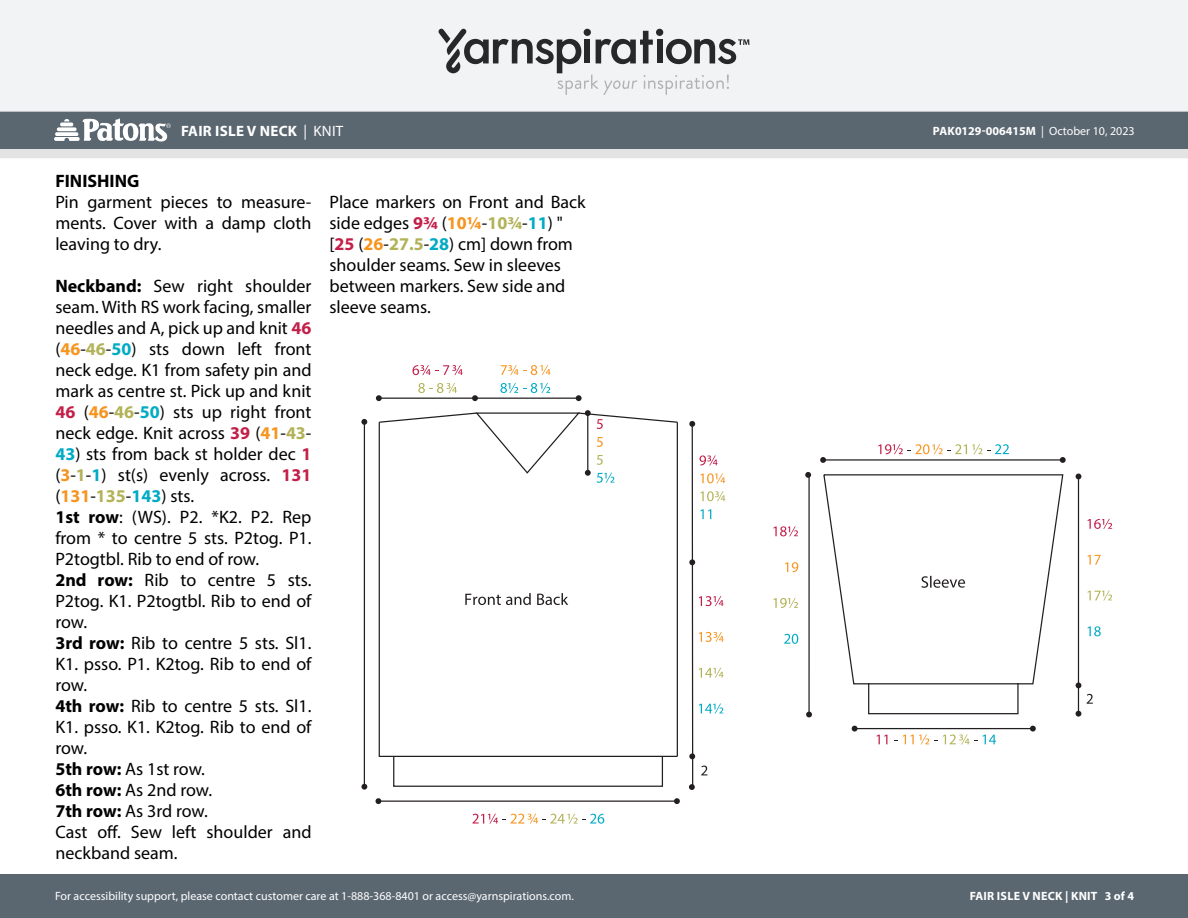
<style>
.page{position:relative;width:1188px;height:918px;background:#fff}
.page>*{position:absolute;margin:0;border:0;box-sizing:border-box;transform-origin:0 0}
.Body{font:18px/21px "Myriad Pro";color:#000;text-align:justify}
.Body-2{font:700 18px "Myriad Pro";color:#000}
.t1{font:700 15px "Myriad Pro";letter-spacing:.02em;color:#fff}
.t2{font:12px "Myriad Pro";color:#fff}
.t3{font:700 12px "Myriad Pro";letter-spacing:.01em;color:#fff}
.s1{font-weight:400}
.s2{font-weight:700}
.s3{font-weight:700;color:#c31f49}
.s4{font-weight:700;color:#f7941e}
.s5{font-weight:700;color:#b2b258}
.s6{font-weight:700;color:#00abc5}
</style>
<div class="page">
<div style="left:0;top:875px;width:1188px;height:43px;background:#5a6670"></div>
<div style="left:0;top:149px;width:1188px;height:9px;background:#e4e3e3"></div>
<div style="left:0;top:111px;width:1188px;height:38px;background:#5a6670"></div>
<div style="left:0;top:0;width:1188px;height:112px;background:#f2f3f4"></div>
<svg style="left:438px;top:29px;width:311px;height:66px"></svg>
<svg style="left:54px;top:118px;width:117px;height:24px"></svg>
<hr style="left:692px;top:424px;width:1px;height:363px;background:#231f20">
<hr style="left:364px;top:422px;width:1px;height:365px;background:#231f20">
<hr style="left:379px;top:398px;width:198px;height:1px;background:#231f20">
<svg style="left:361px;top:419px;width:6px;height:6px"></svg>
<svg style="left:361px;top:784px;width:6px;height:6px"></svg>
<svg style="left:674px;top:798px;width:6px;height:6px"></svg>
<svg style="left:689px;top:753px;width:6px;height:6px"></svg>
<svg style="left:689px;top:784px;width:6px;height:6px"></svg>
<svg style="left:689px;top:559px;width:6px;height:6px"></svg>
<svg style="left:376px;top:395px;width:6px;height:6px"></svg>
<svg style="left:472px;top:814px;width:132px;height:10px"></svg>
<svg style="left:501px;top:365px;width:49px;height:10px"></svg>
<svg style="left:500px;top:383px;width:50px;height:10px"></svg>
<svg style="left:700px;top:455px;width:18px;height:10px"></svg>
<svg style="left:700px;top:473px;width:25px;height:10px"></svg>
<svg style="left:700px;top:491px;width:25px;height:10px"></svg>
<svg style="left:700px;top:509px;width:11px;height:10px"></svg>
<hr style="left:378px;top:801px;width:299px;height:1px;background:#231f20">
<svg style="left:376px;top:798px;width:5px;height:6px"></svg>
<svg style="left:699px;top:596px;width:24px;height:10px"></svg>
<svg style="left:699px;top:632px;width:25px;height:10px"></svg>
<svg style="left:699px;top:668px;width:24px;height:10px"></svg>
<svg style="left:699px;top:704px;width:24px;height:10px"></svg>
<hr style="left:379px;top:422px;width:1px;height:334px;background:#231f20">
<svg style="left:689px;top:421px;width:6px;height:6px"></svg>
<svg style="left:472px;top:395px;width:6px;height:6px"></svg>
<svg style="left:576px;top:395px;width:6px;height:6px"></svg>
<svg style="left:412px;top:365px;width:51px;height:10px"></svg>
<svg style="left:418px;top:383px;width:39px;height:10px"></svg>
<hr style="left:677px;top:422px;width:1px;height:334px;background:#231f20">
<div style="left:393px;top:756px;width:270px;height:31px;border:1px solid #231f20"></div>
<svg style="left:378px;top:410px;width:300px;height:73px"></svg>
<hr style="left:379px;top:756px;width:298px;height:1px;background:#231f20">
<svg style="left:701px;top:766px;width:6px;height:9px"></svg>
<hr style="left:587px;top:413px;width:1px;height:60px;background:#231f20">
<svg style="left:465px;top:593px;width:66px;height:12px"></svg>
<svg style="left:537px;top:593px;width:31px;height:12px"></svg>
<hr style="left:1078px;top:476px;width:1px;height:238px;background:#231f20">
<hr style="left:808px;top:477px;width:2px;height:238px;background:#231f20">
<hr style="left:823px;top:459px;width:240px;height:2px;background:#231f20">
<svg style="left:805px;top:472px;width:6px;height:6px"></svg>
<svg style="left:806px;top:712px;width:6px;height:5px"></svg>
<svg style="left:1076px;top:711px;width:5px;height:6px"></svg>
<svg style="left:1060px;top:457px;width:6px;height:6px"></svg>
<svg style="left:820px;top:457px;width:6px;height:6px"></svg>
<svg style="left:773px;top:526px;width:25px;height:10px"></svg>
<svg style="left:785px;top:562px;width:13px;height:10px"></svg>
<svg style="left:773px;top:598px;width:25px;height:10px"></svg>
<svg style="left:784px;top:634px;width:14px;height:10px"></svg>
<svg style="left:877px;top:735px;width:10px;height:9px"></svg>
<svg style="left:894px;top:734px;width:83px;height:11px"></svg>
<svg style="left:983px;top:735px;width:13px;height:9px"></svg>
<svg style="left:878px;top:444px;width:131px;height:10px"></svg>
<svg style="left:1088px;top:519px;width:24px;height:10px"></svg>
<svg style="left:1088px;top:555px;width:13px;height:10px"></svg>
<svg style="left:1088px;top:591px;width:24px;height:10px"></svg>
<svg style="left:1088px;top:626px;width:13px;height:10px"></svg>
<hr style="left:855px;top:728px;width:178px;height:1px;background:#231f20">
<svg style="left:1030px;top:726px;width:6px;height:6px"></svg>
<svg style="left:852px;top:726px;width:6px;height:6px"></svg>
<svg style="left:1076px;top:682px;width:5px;height:6px"></svg>
<svg style="left:1087px;top:694px;width:6px;height:10px"></svg>
<svg style="left:1076px;top:474px;width:5px;height:5px"></svg>
<svg style="left:823px;top:474px;width:241px;height:211px"></svg>
<div style="left:868px;top:682px;width:151px;height:32px;border:1px solid #231f20"></div>
<svg style="left:921px;top:576px;width:44px;height:12px"></svg>
<p class="t1" style="left:181px;top:121px;width:164px">FAIR ISLE V NECK <span class="s1">| KNIT</span></p>
<p class="t3" style="left:933px;top:123px;width:203px">PAK0129-006415M <span class="s1">| October 10, 2023</span></p>
<p class="Body-2" style="left:55px;top:169px;width:86px">FINISHING</p>
<p class="Body" style="left:55px;top:191px;width:258px">Pin garment pieces to measure&shy;ments. Cover with a damp cloth leaving to dry.</p>
<p class="Body" style="left:55px;top:275px;width:258px"><span class="s2">Neckband:</span> Sew right shoulder seam. With RS work facing, smaller</p>
<p class="Body" style="left:55px;top:317px;width:258px">needles and A, pick up and knit <span class="s3">46</span></p>
<p class="Body" style="left:55px;top:338px;width:258px">(<span class="s4">46</span>-<span class="s5">46</span>-<span class="s6">50</span>) sts down left front neck edge. K1 from safety pin and mark as centre st. Pick up and knit <span class="s3">46</span> (<span class="s4">46</span>-<span class="s5">46</span>-<span class="s6">50</span>) sts up right front neck edge. Knit across <span class="s3">39</span> (<span class="s4">41</span>-<span class="s5">43</span>-</p>
<p class="Body" style="left:55px;top:443px;width:258px"><span class="s6">43</span>) sts from back st holder dec <span class="s3">1 </span>(<span class="s4">3</span>-<span class="s5">1</span>-<span class="s6">1</span>) st(s) evenly across. <span class="s3">131 </span>(<span class="s4">131</span>-<span class="s5">135</span>-<span class="s6">143</span>) sts.</p>
<p class="Body" style="left:55px;top:506px;width:258px"><span class="s2">1st row</span>: (WS). P2. *K2. P2. Rep from * to centre 5 sts. P2tog. P1.<br>P2togtbl. Rib to end of row.</p>
<p class="Body" style="left:55px;top:569px;width:258px"><span class="s2">2nd row:</span> Rib to centre 5 sts.<br>P2tog. K1. P2togtbl. Rib to end of row.</p>
<p class="Body" style="left:55px;top:632px;width:258px"><span class="s2">3rd row:</span> Rib to centre 5 sts. Sl1.<br>K1. psso. P1. K2tog. Rib to end of row.</p>
<p class="Body" style="left:55px;top:695px;width:258px"><span class="s2">4th row:</span> Rib to centre 5 sts. Sl1.<br>K1. psso. K1. K2tog. Rib to end of row.</p>
<p class="Body" style="left:55px;top:758px;width:151px"><span class="s2">5th row:</span> As 1st row.</p>
<p class="Body" style="left:55px;top:779px;width:158px"><span class="s2">6th row:</span> As 2nd row.</p>
<p class="Body" style="left:55px;top:800px;width:154px"><span class="s2">7th row:</span> As 3rd row.</p>
<p class="Body" style="left:55px;top:821px;width:258px">Cast off. Sew left shoulder and neckband seam.</p>
<p class="Body" style="left:330px;top:191px;width:258px">Place markers on Front and Back side edges <span class="s3">9¾</span> (<span class="s4">10¼</span>-<span class="s5">10¾</span>-<span class="s6">11</span>) "</p>
<p class="Body" style="left:330px;top:233px;width:245px">[<span class="s3">25</span> (<span class="s4">26</span>-<span class="s5">27.5</span>-<span class="s6">28</span>) cm] down from</p>
<p class="Body" style="left:330px;top:254px;width:233px">shoulder seams. Sew in sleeves</p>
<p class="Body" style="left:330px;top:275px;width:237px">between markers. Sew side and</p>
<p class="Body" style="left:330px;top:296px;width:103px">sleeve seams.</p>
<p class="t2" style="left:55px;top:889px;width:520px">For accessibility support, please contact customer care at 1-888-368-8401 or access@yarnspirations.com.</p>
<p class="t3" style="left:970px;top:888px;width:166px">FAIR ISLE V NECK | KNIT 3 of 4</p>
</div>
